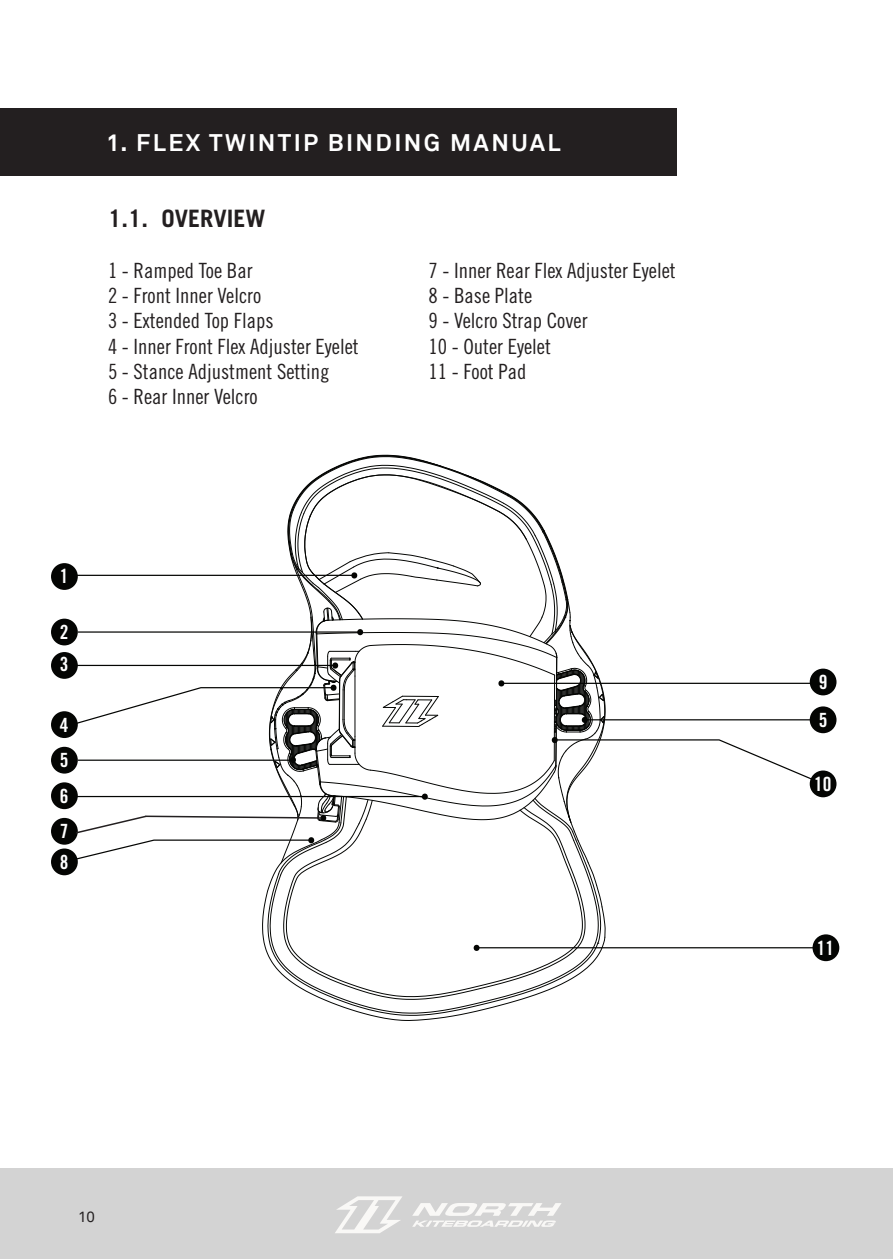
<style>
.page{position:relative;width:893px;height:1259px;background:#fff}
.page>*{position:absolute;margin:0;border:0;box-sizing:border-box;transform-origin:0 0}
.CONTENT{font:700 24px "Akkurat";letter-spacing:.1em;color:#fff}
.CONTENT-2{font:700 24px "Trade Gothic";color:#231f20}
.CONTENT-3{font:21px "Trade Gothic LT Std Cn 18";color:#231f20}
.t1{font:19.5px/35.4px "Trade Gothic LT Std Bd Cn 20";color:#fff}
.CONTENT-4{font:15px "Akkurat";color:#231f20}
</style>
<div class="page">
<div style="left:0;top:108px;width:676px;height:68px;background:#231f20"></div>
<div style="left:0;top:1168px;width:893px;height:91px;background:#d3d3d3"></div>
<svg style="left:335px;top:1196px;width:67px;height:37px"></svg>
<svg style="left:412px;top:1203px;width:150px;height:23px"></svg>
<div style="left:51px;top:563px;width:27px;height:27px;background:#040503;border-radius:50%"></div>
<div style="left:51px;top:618px;width:27px;height:27px;background:#040503;border-radius:50%"></div>
<div style="left:51px;top:652px;width:27px;height:27px;background:#040503;border-radius:50%"></div>
<div style="left:51px;top:711px;width:27px;height:27px;background:#040503;border-radius:50%"></div>
<div style="left:51px;top:747px;width:27px;height:26px;background:#040503;border-radius:50%"></div>
<div style="left:51px;top:782px;width:27px;height:27px;background:#040503;border-radius:50%"></div>
<div style="left:51px;top:818px;width:27px;height:26px;background:#040503;border-radius:50%"></div>
<div style="left:51px;top:848px;width:27px;height:27px;background:#040503;border-radius:50%"></div>
<div style="left:810px;top:668px;width:26px;height:27px;background:#040503;border-radius:50%"></div>
<div style="left:810px;top:706px;width:26px;height:27px;background:#040503;border-radius:50%"></div>
<div style="left:810px;top:770px;width:26px;height:27px;background:#040503;border-radius:50%"></div>
<div style="left:812px;top:934px;width:27px;height:27px;background:#040503;border-radius:50%"></div>
<svg style="left:63px;top:455px;width:762px;height:565px"></svg>
<p class="CONTENT" style="left:106px;top:127px;width:456px">1. FLEX TWINTIP BINDING MANUAL</p>
<p class="CONTENT-2" style="left:108px;top:204px;width:159px">1.1. OVERVIEW</p>
<p class="CONTENT-3" style="left:108px;top:258px;width:146px">1 - Ramped Toe Bar</p>
<p class="CONTENT-3" style="left:108px;top:283px;width:155px">2 - Front Inner Velcro</p>
<p class="CONTENT-3" style="left:108px;top:308px;width:167px">3 - Extended Top Flaps</p>
<p class="CONTENT-3" style="left:108px;top:333px;width:252px">4 - Inner Front Flex Adjuster Eyelet</p>
<p class="CONTENT-3" style="left:108px;top:359px;width:223px">5 - Stance Adjustment Setting</p>
<p class="CONTENT-3" style="left:108px;top:384px;width:151px">6 - Rear Inner Velcro</p>
<p class="CONTENT-3" style="left:428px;top:258px;width:249px">7 - Inner Rear Flex Adjuster Eyelet</p>
<p class="CONTENT-3" style="left:428px;top:283px;width:105px">8 - Base Plate</p>
<p class="CONTENT-3" style="left:428px;top:308px;width:161px">9 - Velcro Strap Cover</p>
<p class="CONTENT-3" style="left:428px;top:333px;width:124px">10 - Outer Eyelet</p>
<p class="CONTENT-3" style="left:428px;top:359px;width:99px">11 - Foot Pad</p>
<p class="t1" style="left:60px;top:558px;width:10px">1</p>
<p class="t1" style="left:60px;top:615px;width:10px;line-height:32.4px">2<br>3</p>
<p class="t1" style="left:60px;top:707px;width:10px;text-align:justify">4<br>5<br>6<br>7</p>
<p class="t1" style="left:60px;top:844px;width:10px">8</p>
<p class="CONTENT-4" style="left:78px;top:1207px;width:18px">10</p>
<p class="t1" style="left:819px;top:663px;width:10px;line-height:38.1px">9<br>5</p>
<p class="t1" style="left:814px;top:766px;width:19px">10</p>
<p class="t1" style="left:817px;top:930px;width:19px">11</p>
</div>
